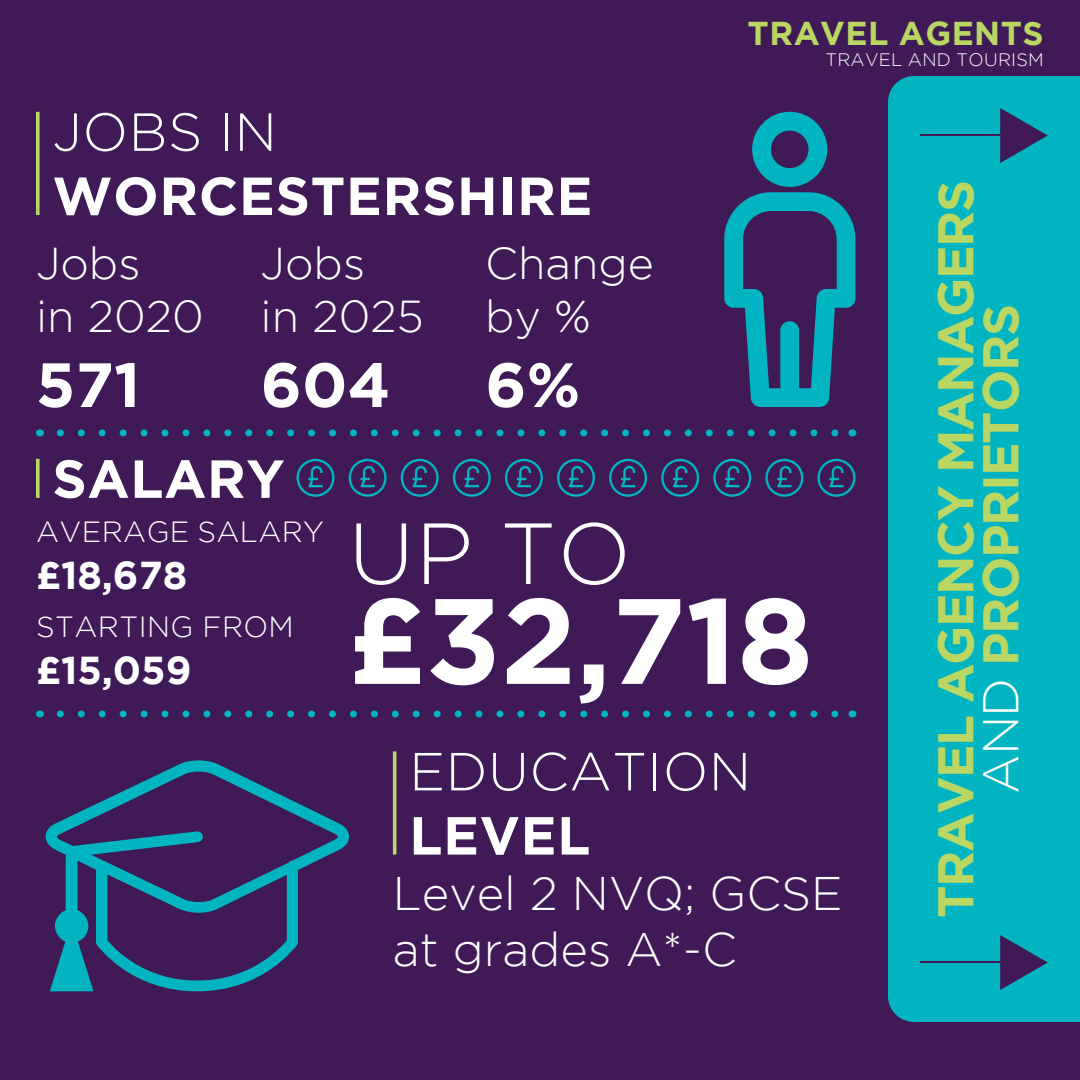
<style>
.page{position:relative;width:1080px;height:1080px;background:#401a57}
.page>*{position:absolute;margin:0;border:0;box-sizing:border-box;transform-origin:0 0}
.t1{font:700 121.1px "Gotham";color:#fff}
.t2{font:300 86.5px "Gotham";color:#fff}
.t3{font:700 62.4px "Gotham";color:#fff}
.t4{font:700 53.5px "Gotham";letter-spacing:.015em;color:#fff}
.t5{font:300 53.5px "Gotham";letter-spacing:.01em;color:#fff}
.t6{font:700 50px/45px "Gotham";letter-spacing:-.025em;color:#bad763;text-align:center}
.t7{font:300 47px/56.4px "Gotham";color:#fff}
.t8{font:300 44.6px/53.5px "Gotham";color:#fff}
.t9{font:700 38.8px "Gotham";color:#fff}
.t10{font:700 33px "Gotham";letter-spacing:.015em;color:#bad763}
.t11{font:300 29.1px "Gotham";letter-spacing:.015em;color:#fff}
.t12{font:300 18px "Gotham";letter-spacing:.015em;color:#fff}
.s1{font-weight:300;color:#fff}
</style>
<div class="page">
<div style="left:888px;top:76px;width:192px;height:946px;background:#00b5c1"></div>
<hr style="left:920px;top:135px;width:88px;height:1px;background:#401a57">
<svg style="left:1000px;top:108px;width:48px;height:55px"></svg>
<hr style="left:920px;top:962px;width:88px;height:1px;background:#401a57">
<svg style="left:1000px;top:935px;width:48px;height:55px"></svg>
<svg style="left:36px;top:112px;width:4px;height:103px"></svg>
<svg style="left:724px;top:112px;width:131px;height:295px"></svg>
<div style="left:780px;top:321px;width:19px;height:86px;background:#00b5c1;border-radius:9px"></div>
<svg style="left:297px;top:459px;width:38px;height:38px"></svg>
<svg style="left:349px;top:459px;width:38px;height:38px"></svg>
<svg style="left:401px;top:459px;width:38px;height:38px"></svg>
<svg style="left:661px;top:459px;width:38px;height:38px"></svg>
<svg style="left:453px;top:459px;width:38px;height:38px"></svg>
<svg style="left:713px;top:459px;width:38px;height:38px"></svg>
<svg style="left:505px;top:459px;width:38px;height:38px"></svg>
<svg style="left:765px;top:459px;width:38px;height:38px"></svg>
<svg style="left:557px;top:459px;width:38px;height:38px"></svg>
<svg style="left:817px;top:459px;width:38px;height:38px"></svg>
<svg style="left:609px;top:459px;width:38px;height:38px"></svg>
<svg style="left:36px;top:459px;width:4px;height:39px"></svg>
<hr style="left:393px;top:751px;width:3px;height:104px;background:#bad763">
<svg style="left:46px;top:760px;width:303px;height:231px"></svg>
<svg style="left:60px;top:429px;width:779px;height:7px"></svg>
<svg style="left:60px;top:710px;width:779px;height:7px"></svg>
<p class="t10" style="left:748px;top:14px;width:298px">TRAVEL AGENTS</p>
<p class="t12" style="left:825px;top:49px;width:220px">TRAVEL AND TOURISM</p>
<p class="t5" style="left:52px;top:103px;width:226px">JOBS IN</p>
<p class="t4" style="left:52px;top:165px;width:541px">WORCESTERSHIRE</p>
<p class="t8" style="left:36px;top:236px;width:169px">Jobs<br>in 2020</p>
<p class="t3" style="left:36px;top:349px;width:106px">571</p>
<p class="t8" style="left:261px;top:236px;width:165px">Jobs<br>in 2025</p>
<p class="t3" style="left:261px;top:349px;width:131px">604</p>
<p class="t8" style="left:485px;top:236px;width:170px">Change by %</p>
<p class="t3" style="left:485px;top:349px;width:96px">6%</p>
<p class="t4" style="left:52px;top:448px;width:234px">SALARY</p>
<p class="t11" style="left:36px;top:516px;width:289px">AVERAGE SALARY</p>
<p class="t9" style="left:36px;top:553px;width:153px">£18,678</p>
<p class="t11" style="left:36px;top:611px;width:259px">STARTING FROM</p>
<p class="t9" style="left:36px;top:648px;width:157px">£15,059</p>
<h2 class="t2" style="left:348px;top:506px;width:284px">UP TO</h2>
<h1 class="t1" style="left:348px;top:571px;width:467px">£32,718</h1>
<p class="t5" style="left:409px;top:742px;width:343px">EDUCATION</p>
<p class="t4" style="left:409px;top:805px;width:183px">LEVEL</p>
<p class="t7" style="left:393px;top:864px;width:451px">Level 2 NVQ; GCSE at grades A*-C</p>
<p class="t6" style="left:932px;top:918px;width:740px;rotate:-90deg">TRAVEL AGENCY MANAGERS<br><span class="s1">AND</span> PROPRIETORS</p>
</div>
